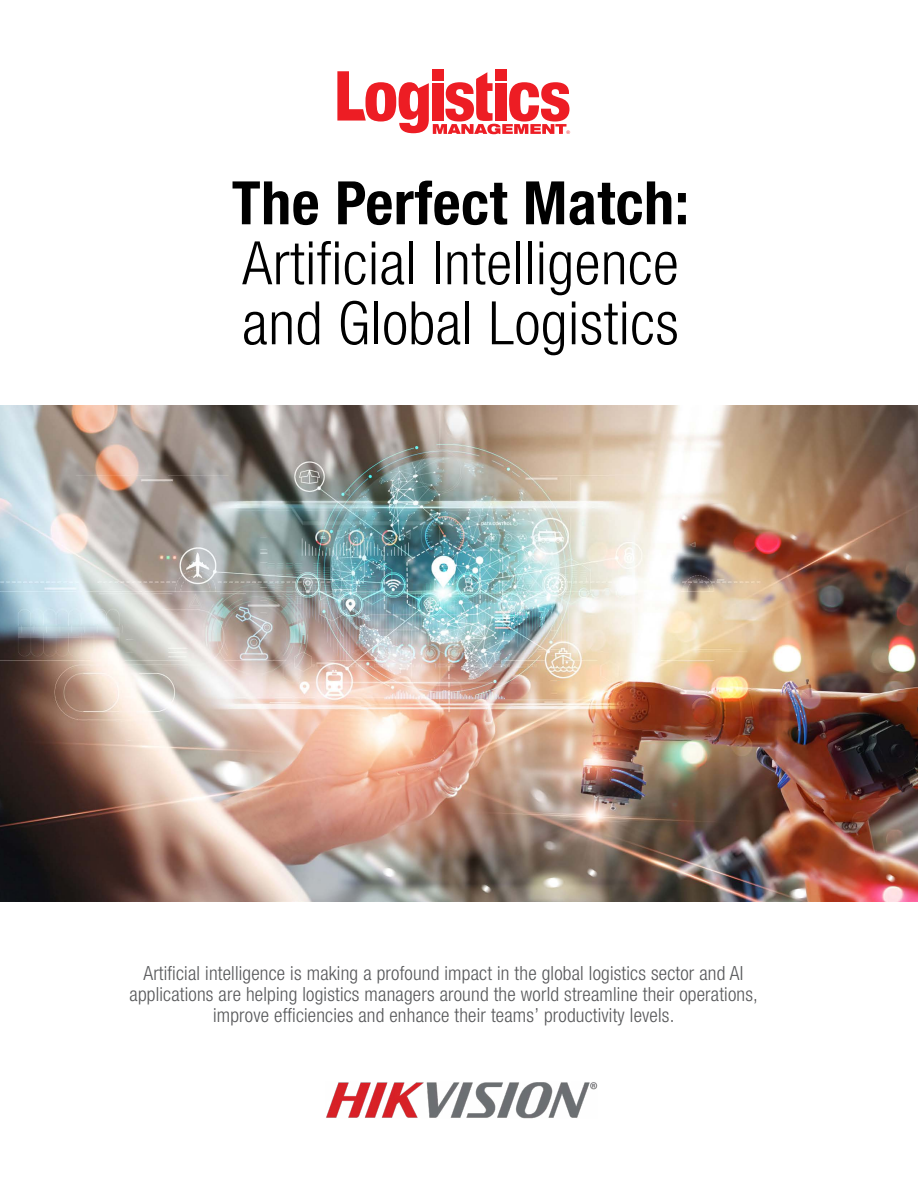
<style>
.page{position:relative;width:918px;height:1188px;background:#fff}
.page>*{position:absolute;margin:0;border:0;box-sizing:border-box;transform-origin:0 0}
.t1{font:300 condensed 60px/60px "Helvetica Neue LT Std";letter-spacing:.01em;color:#000}
.t2{font:700 condensed 60px "Helvetica Neue LT Std";letter-spacing:.01em;color:#000}
.t3{font:300 condensed 19.5px/21px "Helvetica Neue LT Std";letter-spacing:.01em;color:#58595b;text-align:center}
.t4{font:4.95px "Helvetica";color:#ed1d24}
</style>
<div class="page">
<img style="left:0;top:405px;width:918px;height:496px">
<svg style="left:337px;top:71px;width:232px;height:63px"></svg>
<div style="left:432px;top:69px;width:11px;height:11px;background:#ed1d24"></div>
<div style="left:495px;top:69px;width:12px;height:11px;background:#ed1d24"></div>
<img style="left:326px;top:1082px;width:272px;height:36px">
<p class="t4" style="left:567px;top:128px;width:5px">®</p>
<h1 class="t2" style="left:232px;top:167px;width:459px">The Perfect Match:</h1>
<h1 class="t1" style="left:242px;top:233px;width:438px">Artificial Intelligence and Global Logistics</h1>
<p class="t3" style="left:130px;top:962px;width:630px">Artificial intelligence is making a profound impact in the global logistics sector and AI applications are helping logistics managers around the world streamline their operations, improve efficiencies and enhance their teams’ productivity levels.</p>
</div>
